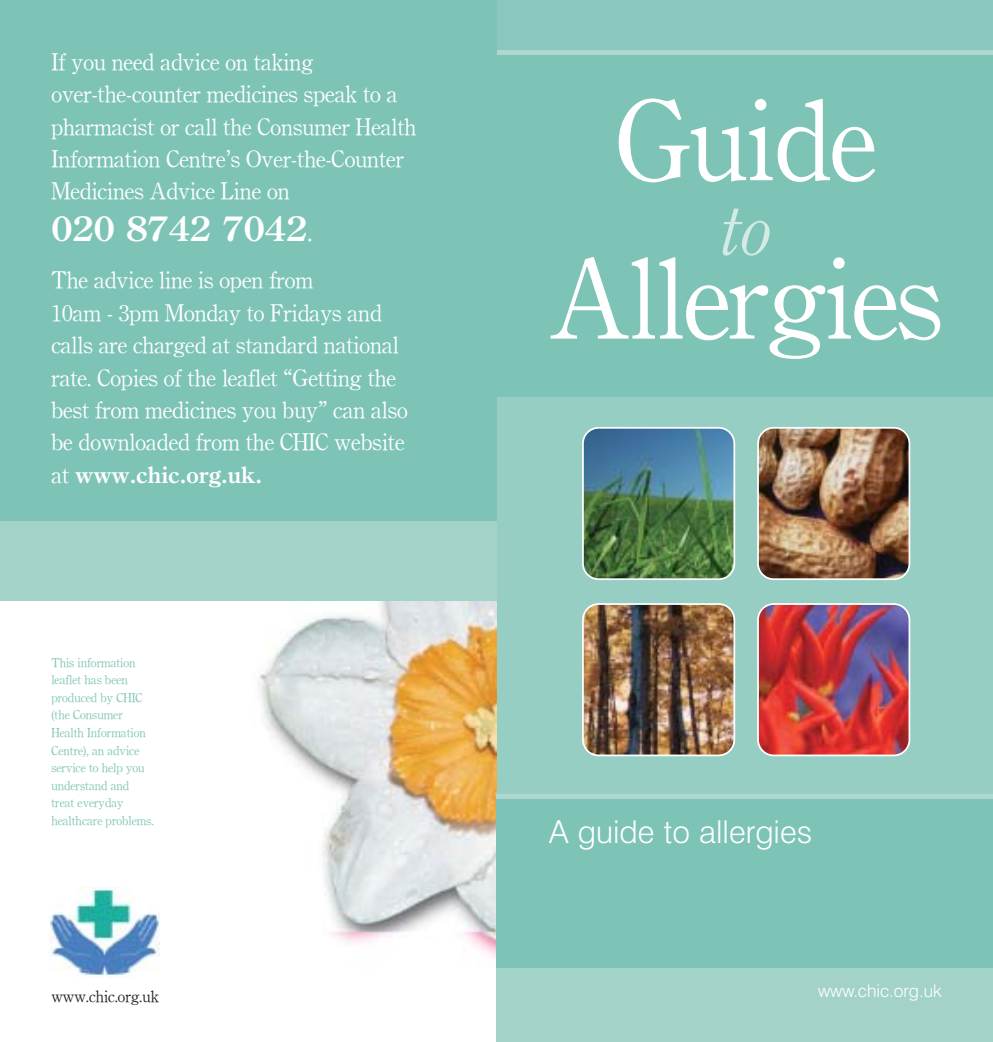
<style>
.page{position:relative;width:993px;height:1042px;background:#fff}
.page>*{position:absolute;margin:0;border:0;box-sizing:border-box;transform-origin:0 0}
.t1{font:110.25px "Century OSMT";letter-spacing:-.01em;color:#fff}
.t2{font:italic 69.83px "Century OSMT";color:#d4eae4}
.t3{font:700 35px "Century OSMT";color:#fff}
.t4{font:300 31.5px "Swiss 721 BT";color:#fff}
.t5{font:22.75px/32.4px "Century OSMT";color:#fff}
.t6{font:300 17.5px "Swiss 721 BT";color:#fff}
.t7{font:15.75px "Century OSMT";color:#231f1f}
.t8{font:12.25px/17.5px "Century OSMT";color:#7dc4b6}
.s1{font-family:"Georgia"}
.s2{font-weight:400;font-size:26.25px}
.s3{font-weight:700}
</style>
<div class="page">
<div style="left:496px;top:0;width:496px;height:799px;background:#7dc4b6"></div>
<div style="left:496px;top:397px;width:496px;height:402px;background:#96cec3"></div>
<div style="left:496px;top:0;width:496px;height:50px;background:#8ac8bd"></div>
<div style="left:496px;top:50px;width:496px;height:5px;background:#afd7cf"></div>
<img style="left:210px;top:600px;width:286px;height:359px">
<div style="left:496px;top:794px;width:496px;height:247px;background:#7dc4b6"></div>
<div style="left:496px;top:967px;width:496px;height:74px;background:#a3d3c8"></div>
<div style="left:496px;top:794px;width:496px;height:5px;background:#afd7cf"></div>
<div style="left:0;top:0;width:496px;height:521px;background:#7dc4b6"></div>
<div style="left:0;top:521px;width:496px;height:79px;background:#a3d3c8"></div>
<img style="left:50px;top:887px;width:110px;height:89px">
<img style="left:582px;top:427px;width:153px;height:153px">
<img style="left:757px;top:427px;width:153px;height:153px">
<img style="left:582px;top:603px;width:153px;height:153px">
<img style="left:757px;top:603px;width:153px;height:153px">
<p class="t5" style="left:51px;top:45px;width:366px">If you need advice on taking over-the-counter medicines speak to a pharmacist or call the Consumer Health Information Centre<span class="s1">í</span>s Over-the-Counter Medicines Advice Line on</p>
<h3 class="t3" style="left:51px;top:216px;width:263px">020 8742 7042<span class="s2">.</span></h3>
<p class="t5" style="left:51px;top:264px;width:358px">The advice line is open from<br>10am - 3pm Monday to Fridays and calls are charged at standard national rate. Copies of the leaflet <span class="s1">ì</span>Getting the best from medicines you buy<span class="s1">î</span> can also be downloaded from the CHIC website at <span class="s3">www.chic.org.uk.</span></p>
<p class="t8" style="left:51px;top:653px;width:104px">This information leaflet has been produced by CHIC (the Consumer<br>Health Information<br>Centre), an advice service to help you understand and treat everyday healthcare problems.</p>
<p class="t7" style="left:51px;top:986px;width:109px">www.chic.org.uk</p>
<h1 class="t1" style="left:616px;top:74px;width:261px">Guide</h1>
<h2 class="t2" style="left:719px;top:205px;width:55px">to</h2>
<h1 class="t1" style="left:549px;top:232px;width:395px">Allergies</h1>
<h3 class="t4" style="left:549px;top:820px;width:264px">A guide to allergies</h3>
<p class="t6" style="left:818px;top:984px;width:125px">www.chic.org.uk</p>
</div>
